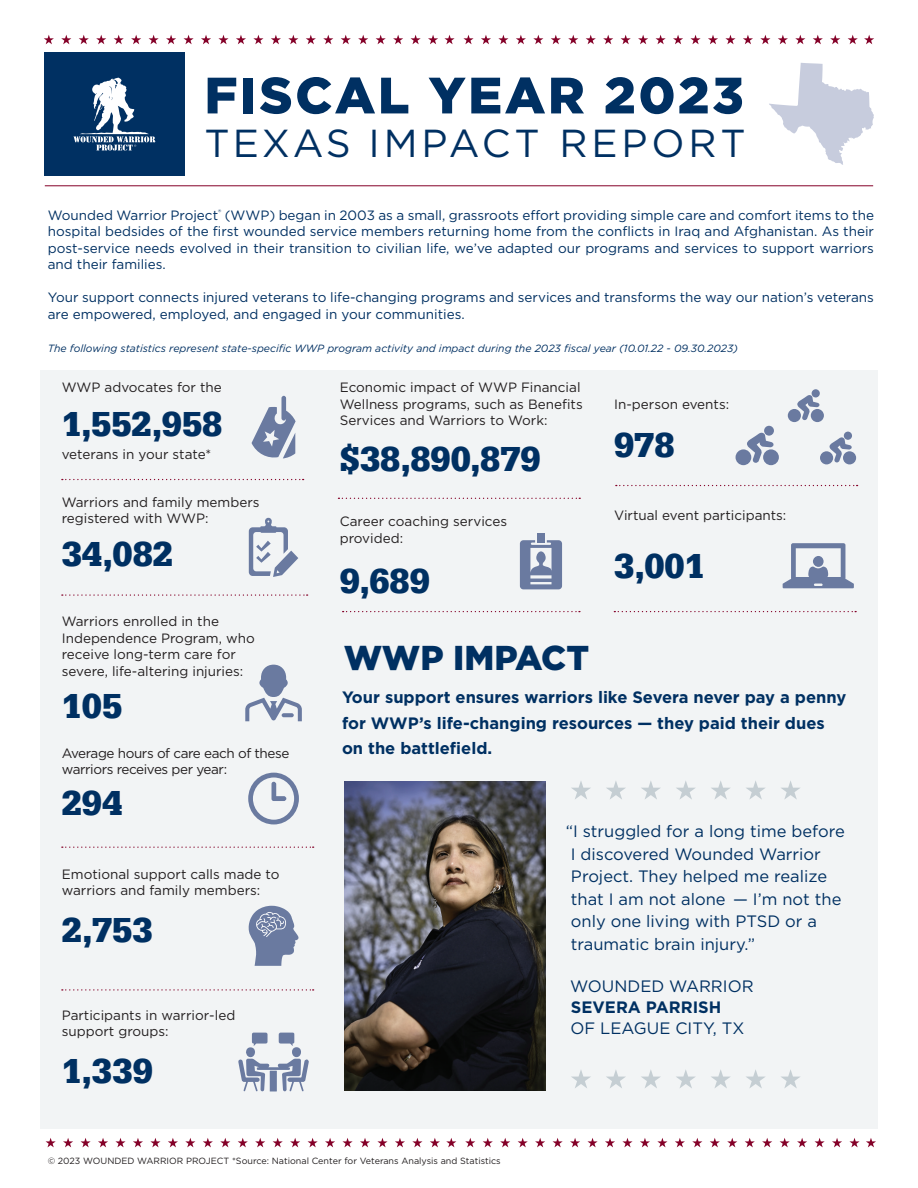
<style>
.page{position:relative;width:918px;height:1188px;background:#fff}
.page>*{position:absolute;margin:0;border:0;box-sizing:border-box;transform-origin:0 0}
.t1{font:900 51.15px "Gotham HTF";letter-spacing:.05em;color:#003062}
.t2{font:39px "Gotham";letter-spacing:.095em;color:#003062}
.t3{font:700 36px "Serifa";color:#003062}
.t4{font:900 34.5px "Gotham HTF";color:#003062}
.t5{font:16.5px/22.5px "Gotham";color:#003062}
.t6{font:700 16.5px/25.5px "Gotham";color:#003062}
.t7{font:13.5px/16.5px "Gotham";color:#003062;text-align:justify}
.t8{font:13.5px/16.5px "Gotham";color:#231f20}
.t9{font:13.5px/16.5px "Gotham";letter-spacing:-.03em;color:#231f20}
.t10{font:italic 10.5px "Gotham";color:#003062}
.t11{font:9px "Gotham";color:#231f20}
</style>
<div class="page">
<div style="left:40px;top:370px;width:838px;height:759px;background:#f2f4f5"></div>
<svg style="left:46px;top:1138px;width:394px;height:9px"></svg>
<svg style="left:446px;top:1138px;width:10px;height:9px"></svg>
<svg style="left:465px;top:1138px;width:395px;height:9px"></svg>
<svg style="left:866px;top:1138px;width:10px;height:9px"></svg>
<svg style="left:616px;top:485px;width:242px;height:1px"></svg>
<div style="left:537px;top:533px;width:7px;height:10px;background:#6a7aa0"></div>
<svg style="left:520px;top:540px;width:42px;height:49px"></svg>
<div style="left:812px;top:389px;width:8px;height:8px;background:#6a7aa0;border-radius:50%"></div>
<svg style="left:797px;top:395px;width:23px;height:25px"></svg>
<div style="left:811px;top:409px;width:13px;height:13px;background:#6a7aa0;border-radius:50%"></div>
<div style="left:788px;top:409px;width:13px;height:13px;background:#6a7aa0;border-radius:50%"></div>
<div style="left:844px;top:432px;width:8px;height:8px;background:#6a7aa0;border-radius:50%"></div>
<svg style="left:829px;top:437px;width:23px;height:25px"></svg>
<div style="left:843px;top:451px;width:13px;height:13px;background:#6a7aa0;border-radius:50%"></div>
<div style="left:820px;top:451px;width:13px;height:13px;background:#6a7aa0;border-radius:50%"></div>
<div style="left:764px;top:426px;width:10px;height:10px;background:#6a7aa0;border-radius:50%"></div>
<svg style="left:747px;top:433px;width:27px;height:30px"></svg>
<div style="left:763px;top:449px;width:16px;height:16px;background:#6a7aa0;border-radius:50%"></div>
<div style="left:736px;top:449px;width:15px;height:16px;background:#6a7aa0;border-radius:50%"></div>
<svg style="left:783px;top:543px;width:71px;height:45px"></svg>
<div style="left:813px;top:556px;width:11px;height:11px;background:#6a7aa0;border-radius:50%"></div>
<svg style="left:62px;top:594px;width:246px;height:2px"></svg>
<svg style="left:338px;top:498px;width:242px;height:1px"></svg>
<svg style="left:62px;top:479px;width:242px;height:1px"></svg>
<svg style="left:62px;top:989px;width:252px;height:2px"></svg>
<svg style="left:62px;top:847px;width:252px;height:1px"></svg>
<svg style="left:238px;top:1033px;width:71px;height:58px"></svg>
<svg style="left:249px;top:518px;width:49px;height:59px"></svg>
<svg style="left:245px;top:665px;width:57px;height:56px"></svg>
<svg style="left:248px;top:773px;width:51px;height:51px"></svg>
<svg style="left:252px;top:396px;width:44px;height:63px"></svg>
<svg style="left:343px;top:611px;width:237px;height:1px"></svg>
<svg style="left:614px;top:611px;width:242px;height:1px"></svg>
<svg style="left:249px;top:906px;width:50px;height:60px"></svg>
<div style="left:44px;top:52px;width:141px;height:124px;background:#003062"></div>
<hr style="left:45px;top:185px;width:828px;height:1px;background:#840128">
<svg style="left:44px;top:35px;width:394px;height:9px"></svg>
<svg style="left:444px;top:35px;width:11px;height:9px"></svg>
<svg style="left:463px;top:35px;width:395px;height:9px"></svg>
<svg style="left:864px;top:35px;width:10px;height:9px"></svg>
<svg style="left:74px;top:78px;width:81px;height:73px"></svg>
<svg style="left:571px;top:781px;width:229px;height:18px"></svg>
<svg style="left:571px;top:1070px;width:229px;height:18px"></svg>
<svg style="left:769px;top:63px;width:105px;height:102px"></svg>
<img style="left:344px;top:781px;width:202px;height:310px">
<h1 class="t1" style="left:204px;top:66px;width:541px">FISCAL YEAR 2023</h1>
<h2 class="t2" style="left:204px;top:119px;width:543px">TEXAS IMPACT REPORT</h2>
<p class="t7" style="left:48px;top:207px;width:828px">Wounded Warrior Project<sup>®</sup> (WWP) began in 2003 as a small, grassroots effort providing simple care and comfort items to the hospital bedsides of the first wounded service members returning home from the conflicts in Iraq and Afghanistan. As their post-service needs evolved in their transition to civilian life, we’ve adapted our programs and services to support warriors and their families.</p>
<p class="t7" style="left:48px;top:289px;width:828px">Your support connects injured veterans to life-changing programs and services and transforms the way our nation’s veterans are empowered, employed, and engaged in your communities.</p>
<p class="t10" style="left:48px;top:341px;width:692px">The following statistics represent state-specific WWP program activity and impact during the 2023 fiscal year (10.01.22 - 09.30.2023)</p>
<p class="t8" style="left:62px;top:379px;width:162px">WWP advocates for the</p>
<h3 class="t3" style="left:62px;top:403px;width:162px">1,552,958</h3>
<p class="t8" style="left:62px;top:446px;width:151px">veterans in your state*</p>
<p class="t8" style="left:62px;top:494px;width:199px">Warriors and family members registered with WWP:</p>
<h3 class="t3" style="left:62px;top:533px;width:113px">34,082</h3>
<p class="t8" style="left:62px;top:613px;width:194px">Warriors enrolled in the<br>Independence Program, who receive long-term care for severe, life-altering injuries:</p>
<h3 class="t3" style="left:62px;top:685px;width:62px">105</h3>
<p class="t9" style="left:62px;top:745px;width:229px">Average hours of care each of these warriors receives per year:</p>
<h3 class="t3" style="left:62px;top:782px;width:62px">294</h3>
<p class="t8" style="left:62px;top:865px;width:219px">Emotional support calls made to warriors and family members:</p>
<h3 class="t3" style="left:62px;top:909px;width:92px">2,753</h3>
<p class="t8" style="left:62px;top:1006px;width:175px">Participants in warrior-led support groups:</p>
<h3 class="t3" style="left:62px;top:1050px;width:93px">1,339</h3>
<p class="t8" style="left:340px;top:379px;width:244px">Economic impact of WWP Financial<br>Wellness programs, such as Benefits<br>Services and Warriors to Work:</p>
<h3 class="t3" style="left:340px;top:437px;width:202px">$38,890,879</h3>
<p class="t8" style="left:340px;top:513px;width:169px">Career coaching services provided:</p>
<h3 class="t3" style="left:340px;top:559px;width:92px">9,689</h3>
<h3 class="t4" style="left:344px;top:637px;width:247px">WWP IMPACT</h3>
<p class="t8" style="left:614px;top:396px;width:117px">In-person events:</p>
<h3 class="t3" style="left:614px;top:424px;width:62px">978</h3>
<p class="t8" style="left:614px;top:507px;width:174px">Virtual event participants:</p>
<h3 class="t3" style="left:614px;top:544px;width:92px">3,001</h3>
<p class="t6" style="left:342px;top:685px;width:506px">Your support ensures warriors like Severa never pay a penny for WWP’s life-changing resources — they paid their dues on the battlefield.</p>
<p class="t5" style="left:571px;top:820px;width:275px;text-indent:-5px">“I struggled for a long time before<br>I discovered Wounded Warrior<br>Project. They helped me realize that I am not alone — I’m not the only one living with PTSD or a traumatic brain injury.”</p>
<p class="t5" style="left:570px;top:974px;width:185px">WOUNDED WARRIOR</p>
<p class="t6" style="left:571px;top:994px;width:152px">SEVERA PARRISH</p>
<p class="t5" style="left:570px;top:1016px;width:175px">OF LEAGUE CITY, TX</p>
<p class="t11" style="left:48px;top:1155px;width:455px">© 2023 WOUNDED WARRIOR PROJECT *Source: National Center for Veterans Analysis and Statistics</p>
</div>
